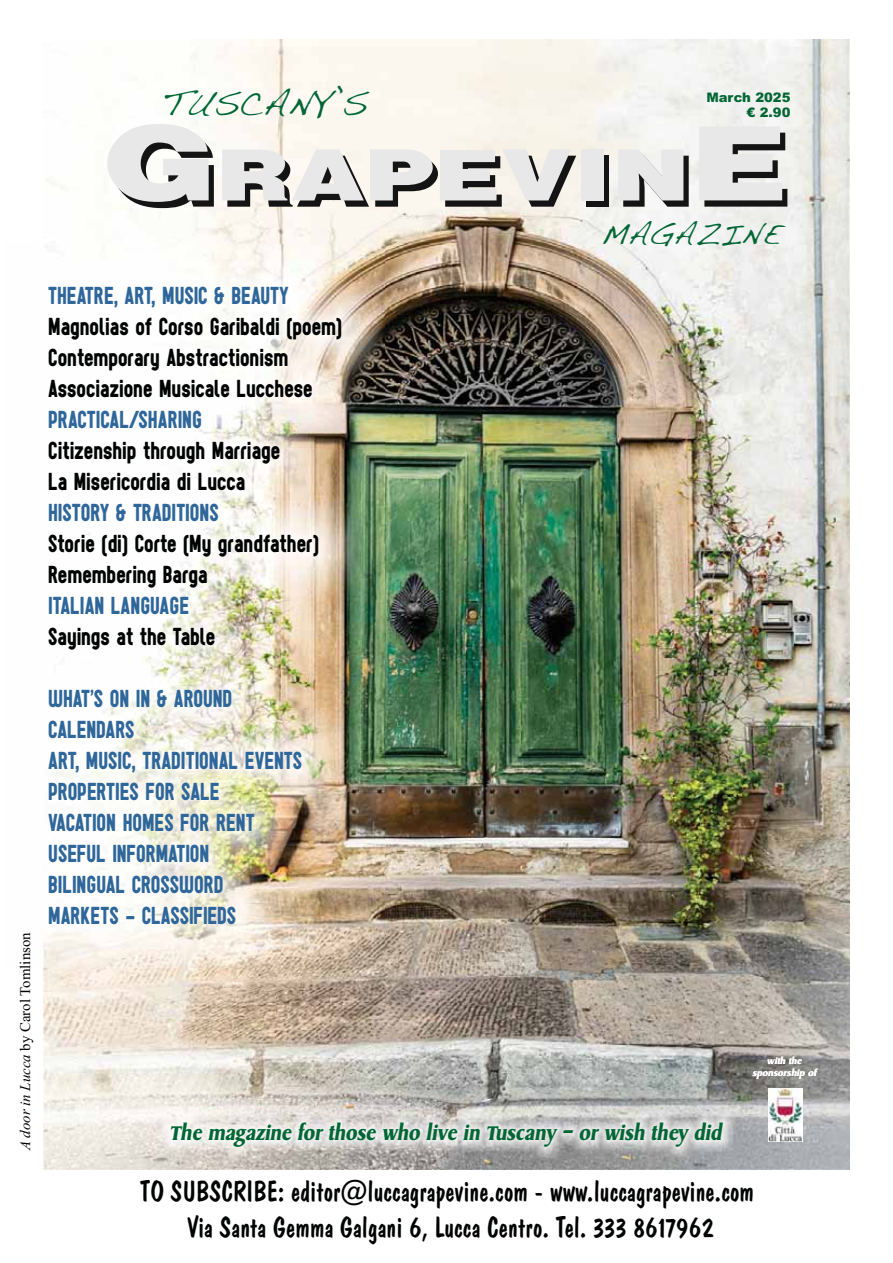
<style>
.page{position:relative;width:893px;height:1263px;background:#fff}
.page>*{position:absolute;margin:0;border:0;box-sizing:border-box;transform-origin:0 0}
.t1{font:900 79.05px "Helvetica";color:#141414;scale:1.32 1}
.t2{font:29.7px/35.8px "Dom Casual BT";color:#010202;text-align:center;scale:.91 1}
.t3{font:29.25px "Handwriting Dakota";color:#006635}
.t4{font:25.5px/31px "Sugo";color:#2f679b;scale:.9 1}
.t5{font:25.5px/31px "Sugo";color:#010202;scale:.9 1}
.t6{font:25.5px "Handwriting Dakota";color:#006635}
.t7{font:italic 700 23.7px "Opera SF";color:#006635;scale:.88 1}
.t8{font:14.85px "Times New Roman";color:#010202}
.t9{font:900 13.2px/15.8px "Arial";color:#006635;text-align:right}
.t10{font:italic 700 10.05px/11.4px "Opera SF";color:#fff;text-align:center}
.s1{font-size:115.95px;color:#e9e8e8}
.s2{font-style:italic}
</style>
<div class="page">
<img style="left:43px;top:39px;width:806px;height:1130px">
<img style="left:768px;top:1089px;width:34px;height:53px">
<img style="left:157px;top:1110px;width:579px;height:50px">
<img style="left:43px;top:242px;width:342px;height:729px">
<p class="t3" style="left:162px;top:89px;width:206px">TUSCANY’S</p>
<p class="t9" style="left:706px;top:89px;width:86px">March 2025 € 2.90</p>
<h1 class="t1" style="left:103px;top:133px;width:521px"><span class="s1">G</span>RAPEVIN<span class="s1">E</span></h1>
<p class="t6" style="left:601px;top:221px;width:179px">MAGAZINE</p>
<p class="t4" style="left:48px;top:282px;width:269px">THEATRE, ART, MUSIC &amp; BEAUTY</p>
<p class="t5" style="left:48px;top:313px;width:328px">Magnolias of Corso Garibaldi (poem)<br>Contemporary Abstractionism<br>Associazione Musicale Lucchese</p>
<p class="t4" style="left:48px;top:406px;width:172px">PRACTICAL/SHARING</p>
<p class="t5" style="left:48px;top:437px;width:259px">Citizenship through Marriage</p>
<p class="t5" style="left:48px;top:468px;width:221px">La Misericordia di Lucca</p>
<p class="t4" style="left:48px;top:499px;width:191px">HISTORY &amp; TRADITIONS</p>
<p class="t5" style="left:48px;top:530px;width:302px">Storie (di) Corte (My grandfather)<br>Remembering Barga</p>
<p class="t4" style="left:48px;top:592px;width:158px">ITALIAN LANGUAGE</p>
<p class="t5" style="left:48px;top:623px;width:187px">Sayings at the Table</p>
<p class="t8" style="left:20px;top:1150px;width:219px;rotate:-90deg"><span class="s2">A door in Lucca</span> by Carol Tomlinson</p>
<p class="t4" style="left:48px;top:685px;width:284px">WHAT’S ON IN &amp; AROUND<br>CALENDARS<br>ART, MUSIC, TRADITIONAL EVENTS<br>PROPERTIES FOR SALE<br>VACATION HOMES FOR RENT<br>USEFUL INFORMATION<br>BILINGUAL CROSSWORD<br>MARKETS - CLASSIFIEDS</p>
<p class="t7" style="left:169px;top:1123px;width:629px">The magazine for those who live in Tuscany – or wish they did</p>
<p class="t10" style="left:752px;top:1056px;width:65px">with the sponsorship of</p>
<p class="t2" style="left:140px;top:1177px;width:677px">TO SUBSCRIBE: editor@luccagrapevine.com - www.luccagrapevine.com<br>Via Santa Gemma Galgani 6, Lucca Centro. Tel. 333 8617962</p>
</div>
